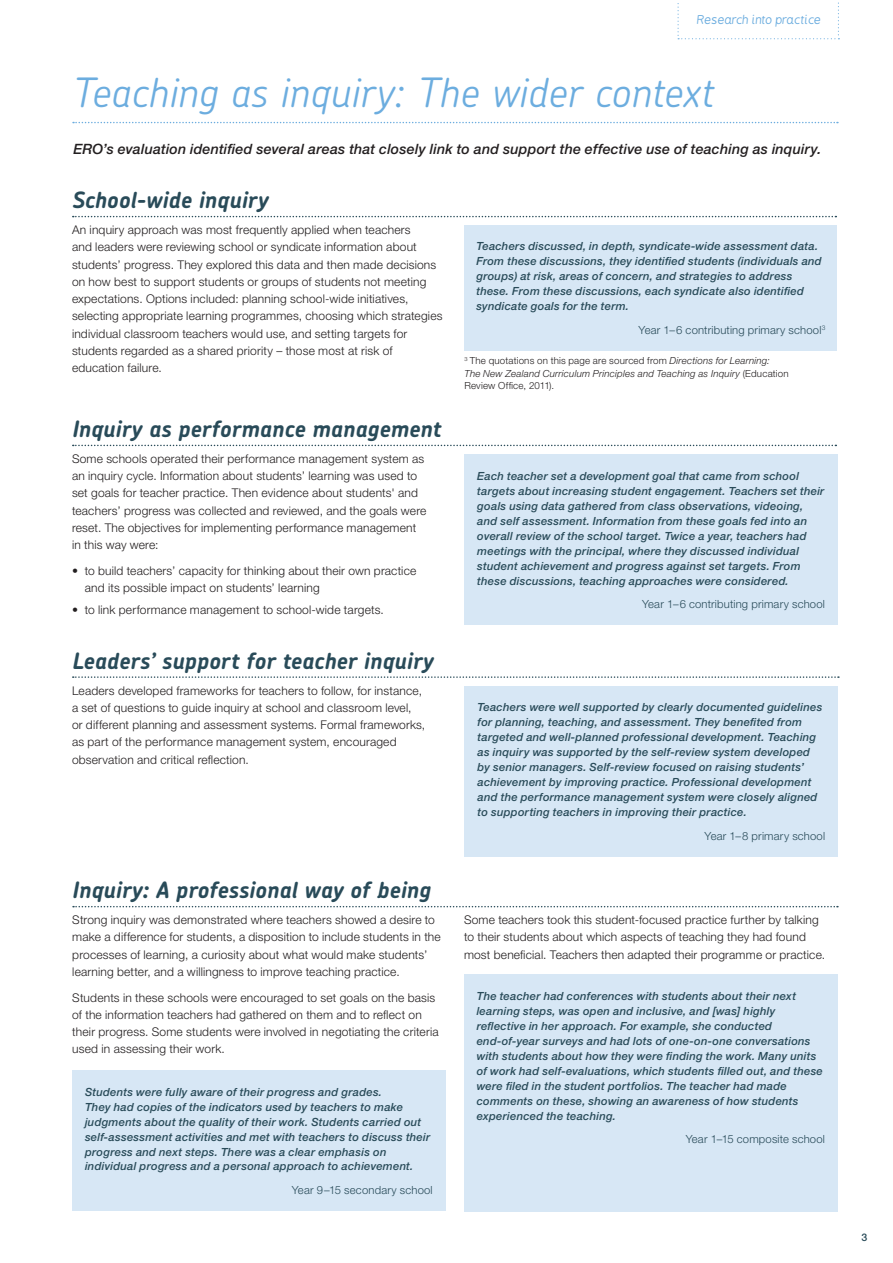
<style>
.page{position:relative;width:893px;height:1263px;background:#fff}
.page>*{position:absolute;margin:0;border:0;box-sizing:border-box;transform-origin:0 0}
.t1{font:italic 300 40.5px "Chevin Pro";letter-spacing:.005em;color:#6caddf}
.t2{font:italic 700 22.5px "Chevin Pro";letter-spacing:.005em;color:#294b59}
.t3{font:italic 500 14.25px "Helvetica Neue LT Pro";letter-spacing:.01em;color:#231f20}
.t4{font:300 12px/17.2px "Helvetica Neue LT Pro";letter-spacing:.015em;color:#231f20}
.t5{font:italic 12px "B Preplay";color:#6caddf}
.t6{font:italic 500 11.25px/15px "Helvetica Neue LT Pro";letter-spacing:.02em;color:#294b59}
.t7{font:300 11.25px "Helvetica Neue LT Pro";letter-spacing:.015em;color:#294b59}
.t8{font:500 10.5px "Helvetica Neue LT Pro";color:#294b59}
.t9{font:italic 300 9.75px/12.8px "Helvetica Neue LT Pro";letter-spacing:.02em;color:#231f20}
.s1{font-style:normal}
</style>
<div class="page">
<svg style="left:677px;top:2px;width:162px;height:37px"></svg>
<svg style="left:73px;top:122px;width:765px;height:1px"></svg>
<div style="left:464px;top:225px;width:373px;height:126px;background:#d7e7f5"></div>
<div style="left:465px;top:455px;width:373px;height:170px;background:#d7e7f5"></div>
<div style="left:465px;top:686px;width:373px;height:171px;background:#d7e7f5"></div>
<svg style="left:73px;top:676px;width:766px;height:2px"></svg>
<svg style="left:73px;top:906px;width:765px;height:1px"></svg>
<div style="left:72px;top:1070px;width:373px;height:141px;background:#d7e7f5"></div>
<div style="left:464px;top:975px;width:374px;height:237px;background:#d7e7f5"></div>
<svg style="left:73px;top:445px;width:763px;height:1px"></svg>
<svg style="left:73px;top:216px;width:763px;height:1px"></svg>
<p class="t5" style="left:697px;top:13px;width:126px">Research into practice</p>
<h1 class="t1" style="left:72px;top:65px;width:643px">Teaching as inquiry: The wider context</h1>
<p class="t3" style="left:73px;top:141px;width:749px">ERO’s evaluation identified several areas that closely link to and support the effective use of teaching as inquiry.</p>
<h2 class="t2" style="left:72px;top:185px;width:198px">School-wide inquiry</h2>
<p class="t4" style="left:72px;top:221px;width:372px">An inquiry approach was most frequently applied when teachers<br>and leaders were reviewing school or syndicate information about students’ progress. They explored this data and then made decisions on how best to support students or groups of students not meeting expectations. Options included: planning school-wide initiatives, selecting appropriate learning programmes, choosing which strategies individual classroom teachers would use, and setting targets for students regarded as a shared priority – those most at risk of education failure.</p>
<h2 class="t2" style="left:72px;top:414px;width:370px">Inquiry as performance management</h2>
<p class="t4" style="left:72px;top:450px;width:356px">Some schools operated their performance management system as an inquiry cycle. Information about students’ learning was used to set goals for teacher practice. Then evidence about students' and teachers’ progress was collected and reviewed, and the goals were reset. The objectives for implementing performance management in this way were:</p>
<p class="t4" style="left:85px;top:562px;width:333px">to build teachers’ capacity for thinking about their own practice and its possible impact on students’ learning</p>
<p class="t4" style="left:85px;top:600px;width:301px">to link performance management to school-wide targets.</p>
<h2 class="t2" style="left:72px;top:646px;width:363px">Leaders’ support for teacher inquiry</h2>
<p class="t4" style="left:72px;top:681px;width:355px">Leaders developed frameworks for teachers to follow, for instance, a set of questions to guide inquiry at school and classroom level,<br>or different planning and assessment systems. Formal frameworks, as part of the performance management system, encouraged observation and critical reflection.</p>
<h2 class="t2" style="left:72px;top:875px;width:360px">Inquiry: A professional way of being</h2>
<p class="t4" style="left:72px;top:911px;width:370px">Strong inquiry was demonstrated where teachers showed a desire to make a difference for students, a disposition to include students in the processes of learning, a curiosity about what would make students’ learning better, and a willingness to improve teaching practice.</p>
<p class="t4" style="left:72px;top:988px;width:368px">Students in these schools were encouraged to set goals on the basis of the information teachers had gathered on them and to reflect on their progress. Some students were involved in negotiating the criteria used in assessing their work.</p>
<p class="t6" style="left:85px;top:1084px;width:347px">Students were fully aware of their progress and grades.<br>They had copies of the indicators used by teachers to make judgments about the quality of their work. Students carried out self-assessment activities and met with teachers to discuss their progress and next steps. There was a clear emphasis on individual progress and a personal approach to achievement.</p>
<p class="t7" style="left:292px;top:1183px;width:142px">Year 9–15 secondary school</p>
<p class="t6" style="left:476px;top:238px;width:347px">Teachers discussed, in depth, syndicate-wide assessment data.<br>From these discussions, they identified students (individuals and groups) at risk, areas of concern, and strategies to address these. From these discussions, each syndicate also identified syndicate goals for the term.</p>
<p class="t7" style="left:638px;top:323px;width:188px">Year 1–6 contributing primary school<sup>3</sup></p>
<p class="t9" style="left:464px;top:354px;width:326px"><sup>3</sup> <span class="s1">The quotations on this page are sourced from</span> Directions for Learning:<br>The New Zealand Curriculum Principles and Teaching as Inquiry <span class="s1">(Education<br>Review Office, 2011).</span></p>
<p class="t6" style="left:477px;top:468px;width:349px">Each teacher set a development goal that came from school targets about increasing student engagement. Teachers set their goals using data gathered from class observations, videoing, and self assessment. Information from these goals fed into an overall review of the school target. Twice a year, teachers had meetings with the principal, where they discussed individual student achievement and progress against set targets. From these discussions, teaching approaches were considered.</p>
<p class="t7" style="left:642px;top:597px;width:184px">Year 1–6 contributing primary school</p>
<p class="t6" style="left:478px;top:700px;width:346px">Teachers were well supported by clearly documented guidelines for planning, teaching, and assessment. They benefited from targeted and well-planned professional development. Teaching as inquiry was supported by the self-review system developed by senior managers. Self-review focused on raising students’ achievement by improving practice. Professional development and the performance management system were closely aligned to supporting teachers in improving their practice.</p>
<p class="t7" style="left:705px;top:829px;width:122px">Year 1–8 primary school</p>
<p class="t4" style="left:464px;top:911px;width:363px">Some teachers took this student-focused practice further by talking to their students about which aspects of teaching they had found most beneficial. Teachers then adapted their programme or practice.</p>
<p class="t6" style="left:477px;top:988px;width:348px">The teacher had conferences with students about their next learning steps, was open and inclusive, and [was] highly reflective in her approach. For example, she conducted end-of-year surveys and had lots of one-on-one conversations with students about how they were finding the work. Many units of work had self-evaluations, which students filled out, and these were filed in the student portfolios. The teacher had made comments on these, showing an awareness of how students experienced the teaching.</p>
<p class="t7" style="left:686px;top:1132px;width:141px">Year 1–15 composite school</p>
<p class="t8" style="left:861px;top:1231px;width:7px">3</p>
</div>
